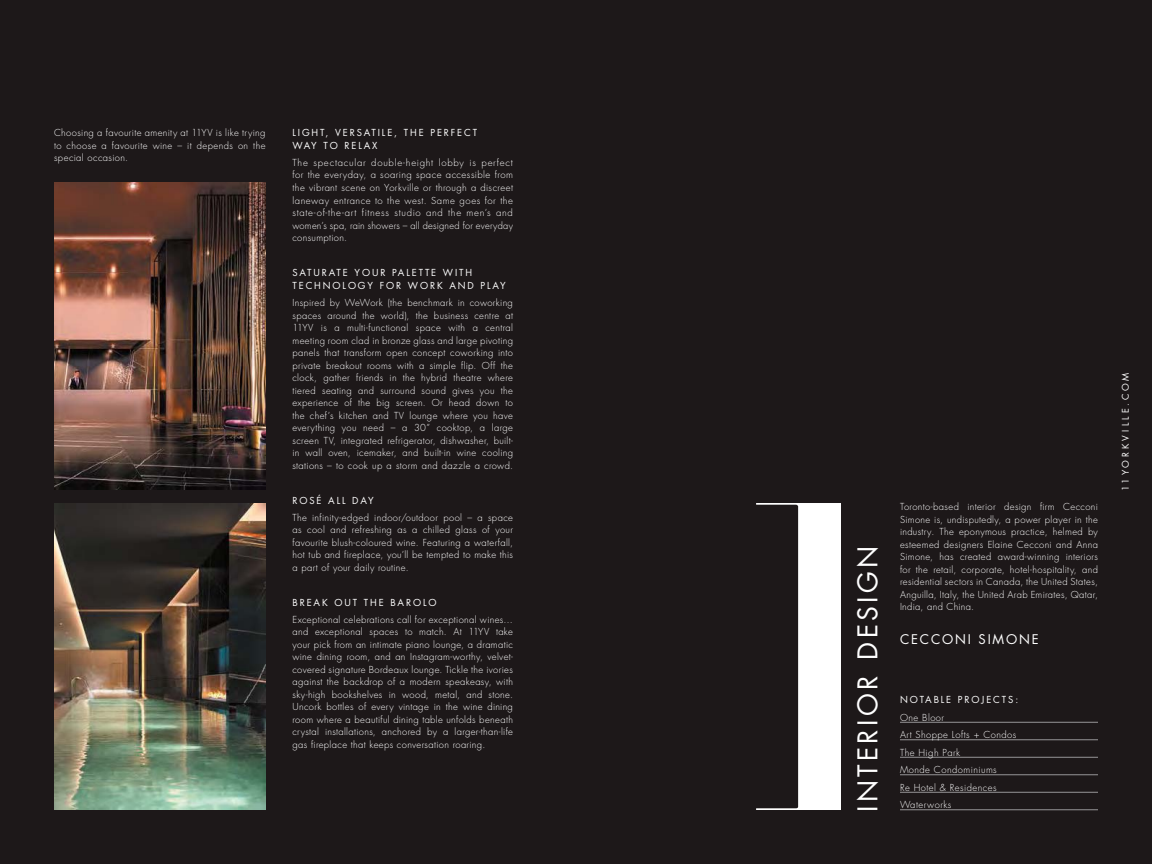
<style>
.page{position:relative;width:1152px;height:864px;background:#1d1819}
.page>*{position:absolute;margin:0;border:0;box-sizing:border-box;transform-origin:0 0}
.t1{font:433px "Didot HTF L96 Light";color:#fff}
.t2{font:26.5px "Futura Std";letter-spacing:.13em;color:#fff}
.t3{font:13px "Futura Std";letter-spacing:.14em;color:#fff}
.t4{font:300 9.4px/12.5px "Futura Std";letter-spacing:.04em;color:#fff;text-align:justify}
.t5{font:9.4px/13px "Futura Std";letter-spacing:.2em;color:#fff}
.t6{font:9px "Futura Std";letter-spacing:.305em;color:#fff}
</style>
<div class="page">
<hr style="left:900px;top:722px;width:198px;height:1px;background:#969698">
<hr style="left:900px;top:740px;width:198px;height:1px;background:#969698">
<hr style="left:900px;top:757px;width:198px;height:1px;background:#969698">
<hr style="left:900px;top:775px;width:198px;height:1px;background:#969698">
<hr style="left:900px;top:792px;width:198px;height:1px;background:#969698">
<hr style="left:900px;top:810px;width:198px;height:1px;background:#969698">
<img style="left:54px;top:503px;width:212px;height:307px">
<img style="left:54px;top:183px;width:212px;height:307px">
<p class="t4" style="left:54px;top:127px;width:213px">Choosing a favourite amenity at 11YV is like trying to choose a favourite wine – it depends on the special occasion.</p>
<p class="t5" style="left:292px;top:126px;width:186px">LIGHT, VERSATILE, THE PERFECT<br>WAY TO RELAX</p>
<p class="t4" style="left:292px;top:157px;width:222px">The spectacular double-height lobby is perfect for the everyday, a soaring space accessible from the vibrant scene on Yorkville or through a discreet laneway entrance to the west. Same goes for the state-of-the-art fitness studio and the men’s and women’s spa, rain showers – all designed for everyday consumption.</p>
<p class="t5" style="left:292px;top:266px;width:215px">SATURATE YOUR PALETTE WITH<br>TECHNOLOGY FOR WORK AND PLAY</p>
<p class="t4" style="left:292px;top:297px;width:222px">Inspired by WeWork (the benchmark in coworking spaces around the world), the business centre at 11YV is a multi-functional space with a central meeting room clad in bronze glass and large pivoting panels that transform open concept coworking into private breakout rooms with a simple flip. Off the clock, gather friends in the hybrid theatre where tiered seating and surround sound gives you the experience of the big screen. Or head down to the chef’s kitchen and TV lounge where you have everything you need – a 30” cooktop, a large screen TV, integrated refrigerator, dishwasher, built&shy;in wall oven, icemaker, and built-in wine cooling stations – to cook up a storm and dazzle a crowd.</p>
<p class="t5" style="left:292px;top:494px;width:83px">ROSÉ ALL DAY</p>
<p class="t4" style="left:292px;top:511px;width:222px">The infinity-edged indoor/outdoor pool – a space as cool and refreshing as a chilled glass of your favourite blush-coloured wine. Featuring a waterfall, hot tub and fireplace, you’ll be tempted to make this a part of your daily routine.</p>
<p class="t5" style="left:292px;top:596px;width:146px">BREAK OUT THE BAROLO</p>
<p class="t4" style="left:292px;top:613px;width:222px">Exceptional celebrations call for exceptional wines… and exceptional spaces to match. At 11YV take your pick from an intimate piano lounge, a dramatic wine dining room, and an Instagram-worthy, velvet&shy;covered signature Bordeaux lounge. Tickle the ivories against the backdrop of a modern speakeasy, with sky-high bookshelves in wood, metal, and stone.<br>Uncork bottles of every vintage in the wine dining room where a beautiful dining table unfolds beneath crystal installations, anchored by a larger-than-life gas fireplace that keeps conversation roaring.</p>
<h1 class="t1" style="left:740px;top:395px;width:166px">I</h1>
<h2 class="t2" style="left:851px;top:812px;width:268px;rotate:-90deg">INTERIOR DESIGN</h2>
<p class="t4" style="left:900px;top:501px;width:200px">Toronto-based interior design firm Cecconi Simone is, undisputedly, a power player in the industry. The eponymous practice, helmed by esteemed designers Elaine Cecconi and Anna Simone, has created award-winning interiors for the retail, corporate, hotel-hospitality, and residential sectors in Canada, the United States, Anguilla, Italy, the United Arab Emirates, Qatar, India, and China.</p>
<h3 class="t3" style="left:900px;top:631px;width:140px">CECCONI SIMONE</h3>
<p class="t5" style="left:900px;top:693px;width:120px">NOTABLE PROJECTS:</p>
<p class="t4" style="left:900px;top:709px;width:118px;line-height:17.5px;text-align:left">One Bloor<br>Art Shoppe Lofts + Condos<br>The High Park<br>Monde Condominiums<br>Re Hotel &amp; Residences<br>Waterworks</p>
<p class="t6" style="left:1120px;top:491px;width:120px;rotate:-90deg">11YORKVILLE.COM</p>
</div>
